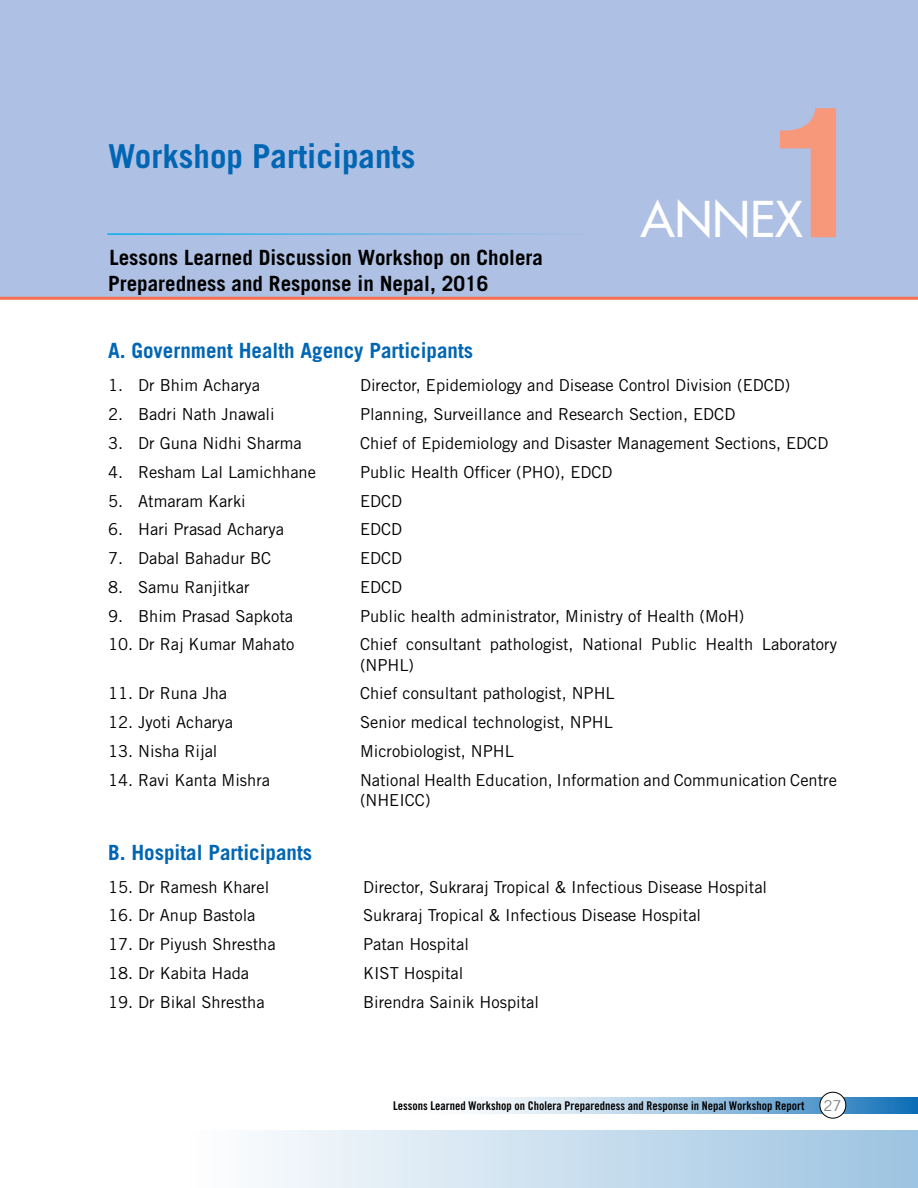
<style>
.page{position:relative;width:918px;height:1188px;background:#fff}
.page>*{position:absolute;margin:0;border:0;box-sizing:border-box;transform-origin:0 0}
.t1{font:700 181.8px "Helvetica";color:#f7987b}
.t2{font:48px "Futura";color:#fff}
.t3{font:700 33px "Trade Gothic";color:#0066b3}
.t4{font:700 21px/25.2px "Trade Gothic";color:#000}
.t5{font:700 21px "Trade Gothic";color:#0066b3}
.t6{font:16.5px/20.2px "Trade Gothic";color:#000}
.t7{font:15px "Trade Gothic";color:#808285}
.t8{font:12px "Trade Gothic Bold Cond Twenty";color:#000}
</style>
<div class="page">
<svg style="left:477px;top:1097px;width:441px;height:16px;background:#98c0df"></svg>
<div style="left:0;top:1130px;width:918px;height:58px;background:linear-gradient(to right,#fff,#a0c6e2)"></div>
<div style="left:820px;top:1092px;width:26px;height:26px;background:#fff;border-radius:50%"></div>
<div style="left:820px;top:1092px;width:26px;height:27px;border:1px solid #000;border-radius:50%"></div>
<div style="left:0;top:0;width:918px;height:297px;background:#aec0e3"></div>
<hr style="left:107px;top:233px;width:480px;height:2px;background:#00aeef">
<hr style="left:0;top:297px;width:918px;height:3px;background:#f37053">
<h3 class="t3" style="left:108px;top:135px;width:309px">Workshop Participants</h3>
<p class="t4" style="left:108px;top:245px;width:437px">Lessons Learned Discussion Workshop on Cholera<br>Preparedness and Response in Nepal, 2016</p>
<h1 class="t1" style="left:767px;top:62px;width:103px">1</h1>
<h2 class="t2" style="left:641px;top:188px;width:163px">ANNEX</h2>
<p class="t5" style="left:108px;top:338px;width:367px">A. Government Health Agency Participants</p>
<p class="t6" style="left:108px;top:375px;width:154px">1. Dr Bhim Acharya</p>
<p class="t6" style="left:360px;top:375px;width:432px">Director, Epidemiology and Disease Control Division (EDCD)</p>
<p class="t6" style="left:108px;top:404px;width:168px">2. Badri Nath Jnawali</p>
<p class="t6" style="left:360px;top:404px;width:377px">Planning, Surveillance and Research Section, EDCD</p>
<p class="t6" style="left:108px;top:433px;width:195px">3. Dr Guna Nidhi Sharma</p>
<p class="t6" style="left:360px;top:433px;width:470px">Chief of Epidemiology and Disaster Management Sections, EDCD</p>
<p class="t6" style="left:108px;top:462px;width:210px">4. Resham Lal Lamichhane</p>
<p class="t6" style="left:360px;top:462px;width:254px">Public Health Officer (PHO), EDCD</p>
<p class="t6" style="left:108px;top:490px;width:139px">5. Atmaram Karki</p>
<p class="t6" style="left:360px;top:490px;width:44px">EDCD</p>
<p class="t6" style="left:108px;top:519px;width:177px">6. Hari Prasad Acharya</p>
<p class="t6" style="left:360px;top:519px;width:44px">EDCD</p>
<p class="t6" style="left:108px;top:548px;width:165px">7. Dabal Bahadur BC</p>
<p class="t6" style="left:360px;top:548px;width:44px">EDCD</p>
<p class="t6" style="left:108px;top:577px;width:143px">8. Samu Ranjitkar</p>
<p class="t6" style="left:360px;top:577px;width:44px">EDCD</p>
<p class="t6" style="left:108px;top:605px;width:187px">9. Bhim Prasad Sapkota</p>
<p class="t6" style="left:360px;top:605px;width:386px">Public health administrator, Ministry of Health (MoH)</p>
<p class="t6" style="left:108px;top:634px;width:188px">10. Dr Raj Kumar Mahato</p>
<p class="t6" style="left:360px;top:634px;width:478px">Chief consultant pathologist, National Public Health Laboratory (NPHL)</p>
<p class="t6" style="left:108px;top:683px;width:121px">11. Dr Runa Jha</p>
<p class="t6" style="left:360px;top:683px;width:256px">Chief consultant pathologist, NPHL</p>
<p class="t6" style="left:108px;top:712px;width:127px">12. Jyoti Acharya</p>
<p class="t6" style="left:360px;top:712px;width:254px">Senior medical technologist, NPHL</p>
<p class="t6" style="left:108px;top:741px;width:111px">13. Nisha Rijal</p>
<p class="t6" style="left:360px;top:741px;width:155px">Microbiologist, NPHL</p>
<p class="t6" style="left:108px;top:769px;width:164px">14. Ravi Kanta Mishra</p>
<p class="t6" style="left:360px;top:769px;width:479px">National Health Education, Information and Communication Centre (NHEICC)</p>
<p class="t5" style="left:108px;top:839px;width:206px">B. Hospital Participants</p>
<p class="t6" style="left:108px;top:877px;width:163px">15. Dr Ramesh Kharel</p>
<p class="t6" style="left:363px;top:877px;width:406px">Director, Sukraraj Tropical &amp; Infectious Disease Hospital</p>
<p class="t6" style="left:108px;top:905px;width:149px">16. Dr Anup Bastola</p>
<p class="t6" style="left:363px;top:905px;width:340px">Sukraraj Tropical &amp; Infectious Disease Hospital</p>
<p class="t6" style="left:108px;top:934px;width:169px">17. Dr Piyush Shrestha</p>
<p class="t6" style="left:363px;top:934px;width:107px">Patan Hospital</p>
<p class="t6" style="left:108px;top:963px;width:143px">18. Dr Kabita Hada</p>
<p class="t6" style="left:363px;top:963px;width:102px">KIST Hospital</p>
<p class="t6" style="left:108px;top:992px;width:158px">19. Dr Bikal Shrestha</p>
<p class="t6" style="left:363px;top:992px;width:178px">Birendra Sainik Hospital</p>
<p class="t8" style="left:393px;top:1098px;width:413px">Lessons Learned Workshop on Cholera Preparedness and Response in Nepal Workshop Report</p>
<p class="t7" style="left:823px;top:1097px;width:20px">27</p>
</div>
